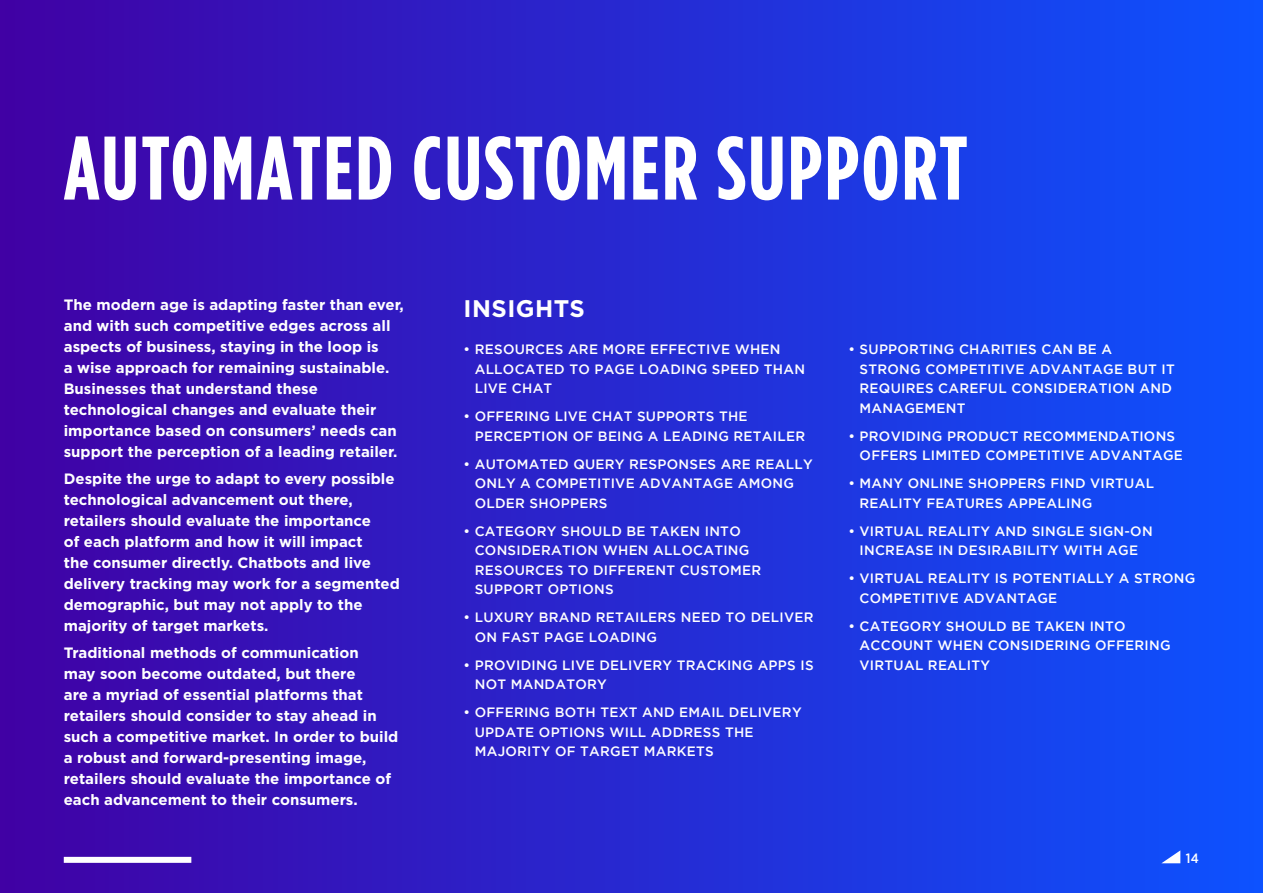
<style>
.page{position:relative;width:1263px;height:893px;background:#fff}
.page>*{position:absolute;margin:0;border:0;box-sizing:border-box;transform-origin:0 0}
.t1{font:700 90px "Gotham Condensed";letter-spacing:.025em;color:#fff}
.t2{font:700 24px "Gotham";letter-spacing:.02em;color:#fff}
.t3{font:700 15px/21px "Gotham";color:#fff}
.t4{font:500 13.5px/19.5px "Gotham";letter-spacing:.02em;color:#fff}
.t5{font:500 13.5px "Gotham Narrow";color:#fff}
</style>
<div class="page">
<div style="left:0;top:0;width:1263px;height:893px;background:linear-gradient(to right,#4101a4,#0d52ff)"></div>
<svg style="left:1161px;top:850px;width:19px;height:13px"></svg>
<div style="left:64px;top:857px;width:127px;height:6px;background:#fff"></div>
<h1 class="t1" style="left:64px;top:115px;width:906px">AUTOMATED CUSTOMER SUPPORT</h1>
<p class="t3" style="left:64px;top:294px;width:342px">The modern age is adapting faster than ever, and with such competitive edges across all aspects of business, staying in the loop is<br>a wise approach for remaining sustainable.<br>Businesses that understand these technological changes and evaluate their importance based on consumers’ needs can support the perception of a leading retailer.</p>
<p class="t3" style="left:64px;top:468px;width:337px">Despite the urge to adapt to every possible technological advancement out there, retailers should evaluate the importance<br>of each platform and how it will impact<br>the consumer directly. Chatbots and live delivery tracking may work for a segmented demographic, but may not apply to the majority of target markets.</p>
<p class="t3" style="left:64px;top:642px;width:336px">Traditional methods of communication<br>may soon become outdated, but there<br>are a myriad of essential platforms that retailers should consider to stay ahead in such a competitive market. In order to build a robust and forward-presenting image, retailers should evaluate the importance of each advancement to their consumers.</p>
<h2 class="t2" style="left:463px;top:292px;width:123px">INSIGHTS</h2>
<p class="t4" style="left:475px;top:339px;width:332px;text-indent:-11px">• RESOURCES ARE MORE EFFECTIVE WHEN<br>ALLOCATED TO PAGE LOADING SPEED THAN<br>LIVE CHAT</p>
<p class="t4" style="left:475px;top:406px;width:332px;text-indent:-11px">• OFFERING LIVE CHAT SUPPORTS THE<br>PERCEPTION OF BEING A LEADING RETAILER</p>
<p class="t4" style="left:475px;top:454px;width:339px;text-indent:-11px">• AUTOMATED QUERY RESPONSES ARE REALLY<br>ONLY A COMPETITIVE ADVANTAGE AMONG<br>OLDER SHOPPERS</p>
<p class="t4" style="left:475px;top:521px;width:288px;text-indent:-11px">• CATEGORY SHOULD BE TAKEN INTO<br>CONSIDERATION WHEN ALLOCATING<br>RESOURCES TO DIFFERENT CUSTOMER<br>SUPPORT OPTIONS</p>
<p class="t4" style="left:475px;top:607px;width:340px;text-indent:-11px">• LUXURY BRAND RETAILERS NEED TO DELIVER<br>ON FAST PAGE LOADING</p>
<p class="t4" style="left:475px;top:655px;width:340px;text-indent:-11px">• PROVIDING LIVE DELIVERY TRACKING APPS IS<br>NOT MANDATORY</p>
<p class="t4" style="left:475px;top:702px;width:328px;text-indent:-11px">• OFFERING BOTH TEXT AND EMAIL DELIVERY<br>UPDATE OPTIONS WILL ADDRESS THE<br>MAJORITY OF TARGET MARKETS</p>
<p class="t4" style="left:859px;top:339px;width:317px;text-indent:-11px">• SUPPORTING CHARITIES CAN BE A<br>STRONG COMPETITIVE ADVANTAGE BUT IT<br>REQUIRES CAREFUL CONSIDERATION AND<br>MANAGEMENT</p>
<p class="t4" style="left:859px;top:426px;width:325px;text-indent:-11px">• PROVIDING PRODUCT RECOMMENDATIONS<br>OFFERS LIMITED COMPETITIVE ADVANTAGE</p>
<p class="t4" style="left:859px;top:473px;width:296px;text-indent:-11px">• MANY ONLINE SHOPPERS FIND VIRTUAL<br>REALITY FEATURES APPEALING</p>
<p class="t4" style="left:848px;top:521px;width:306px;text-align:center">• VIRTUAL REALITY AND SINGLE SIGN-ON<br>INCREASE IN DESIRABILITY WITH AGE</p>
<p class="t4" style="left:859px;top:568px;width:337px;text-indent:-11px">• VIRTUAL REALITY IS POTENTIALLY A STRONG<br>COMPETITIVE ADVANTAGE</p>
<p class="t4" style="left:859px;top:616px;width:312px;text-indent:-11px">• CATEGORY SHOULD BE TAKEN INTO<br>ACCOUNT WHEN CONSIDERING OFFERING<br>VIRTUAL REALITY</p>
<p class="t5" style="left:1186px;top:850px;width:14px">14</p>
</div>
